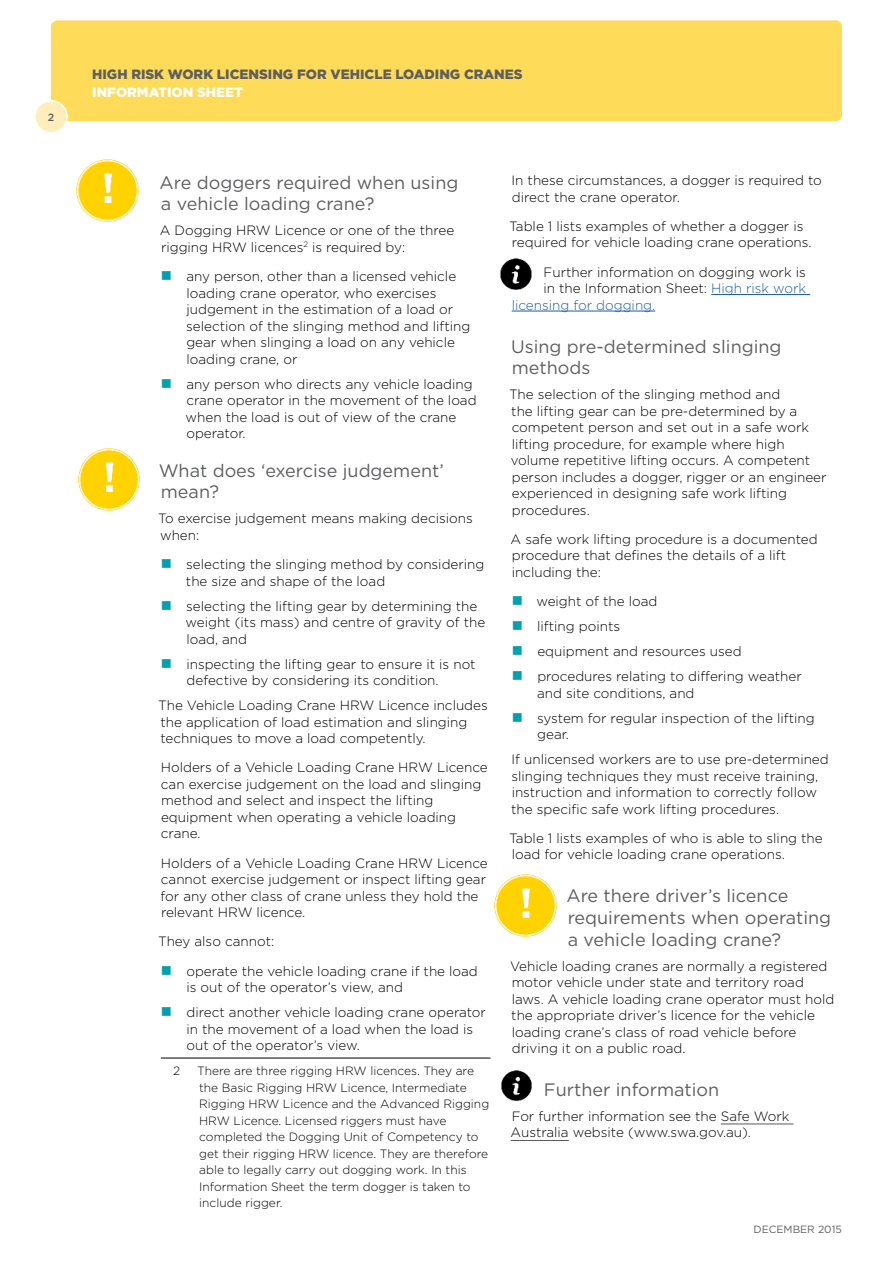
<style>
.page{position:relative;width:893px;height:1263px;background:#fff}
.page>*{position:absolute;margin:0;border:0;box-sizing:border-box;transform-origin:0 0}
.t1{font:18px/21.6px "Gotham";color:#5e5f61}
.t2{font:300 13.5px/16.5px "Gotham";color:#000}
.t3{font:900 13.5px "Gotham";color:#5e5f61}
.t4{font:300 13.5px "Gotham";color:#205d9e}
.t5{font:900 13.5px "Gotham";color:#fff}
.t6{font:300 12px/16.5px "Gotham";color:#000}
.t7{font:10.5px "Gotham";color:#5e5f61}
.t8{font:500 10.5px "Gotham";color:#5e5f61}
.s1{color:#205d9e}
</style>
<div class="page">
<div style="left:51px;top:20px;width:791px;height:101px;background:#ffdb5a;border-radius:6px"></div>
<div style="left:35px;top:101px;width:32px;height:32px;background:#ffeebc;border-radius:50%"></div>
<div style="left:34px;top:100px;width:34px;height:34px;border:2px solid #fff;border-radius:50%"></div>
<hr style="left:161px;top:1058px;width:329px;height:1px;background:#000">
<hr style="left:711px;top:294px;width:99px;height:1px;background:#205d9e">
<hr style="left:512px;top:311px;width:143px;height:1px;background:#205d9e">
<hr style="left:721px;top:1124px;width:72px;height:1px;background:#57585b">
<hr style="left:511px;top:1140px;width:58px;height:1px;background:#57585b">
<img style="left:76px;top:159px;width:63px;height:63px">
<img style="left:78px;top:448px;width:62px;height:63px">
<img style="left:500px;top:258px;width:32px;height:32px">
<img style="left:501px;top:1070px;width:31px;height:32px">
<img style="left:494px;top:874px;width:63px;height:63px">
<p class="t8" style="left:48px;top:112px;width:8px">2</p>
<p class="t3" style="left:92px;top:68px;width:432px">HIGH RISK WORK LICENSING FOR VEHICLE LOADING CRANES</p>
<p class="t5" style="left:92px;top:86px;width:152px">INFORMATION SHEET</p>
<h1 class="t1" style="left:160px;top:173px;width:300px">Are doggers required when using a vehicle loading crane?</h1>
<p class="t2" style="left:160px;top:223px;width:296px">A Dogging HRW Licence or one of the three rigging HRW licences<sup>2</sup> is required by:</p>
<p class="t2" style="left:186px;top:269px;width:286px">any person, other than a licensed vehicle loading crane operator, who exercises judgement in the estimation of a load or selection of the slinging method and lifting gear when slinging a load on any vehicle loading crane, or</p>
<p class="t2" style="left:186px;top:376px;width:293px">any person who directs any vehicle loading crane operator in the movement of the load when the load is out of view of the crane operator.</p>
<h1 class="t1" style="left:159px;top:461px;width:286px">What does ‘exercise judgement’ mean?</h1>
<p class="t2" style="left:158px;top:511px;width:316px">To exercise judgement means making decisions when:</p>
<p class="t2" style="left:186px;top:557px;width:300px">selecting the slinging method by considering the size and shape of the load</p>
<p class="t2" style="left:186px;top:598px;width:301px">selecting the lifting gear by determining the weight (its mass) and centre of gravity of the load, and</p>
<p class="t2" style="left:186px;top:656px;width:291px">inspecting the lifting gear to ensure it is not defective by considering its condition.</p>
<p class="t2" style="left:158px;top:698px;width:331px">The Vehicle Loading Crane HRW Licence includes the application of load estimation and slinging techniques to move a load competently.</p>
<p class="t2" style="left:161px;top:760px;width:328px">Holders of a Vehicle Loading Crane HRW Licence can exercise judgement on the load and slinging method and select and inspect the lifting equipment when operating a vehicle loading crane.</p>
<p class="t2" style="left:161px;top:855px;width:329px">Holders of a Vehicle Loading Crane HRW Licence cannot exercise judgement or inspect lifting gear for any other class of crane unless they hold the relevant HRW licence.</p>
<p class="t2" style="left:186px;top:928px;width:293px;line-height:29.2px;text-indent:-28px">They also cannot:<br>operate the vehicle loading crane if the load</p>
<p class="t2" style="left:186px;top:976px;width:301px;line-height:25px">is out of the operator’s view, and<br>direct another vehicle loading crane operator</p>
<p class="t2" style="left:186px;top:1021px;width:288px">in the movement of a load when the load is out of the operator’s view.</p>
<p class="t6" style="left:173px;top:1063px;width:9px">2</p>
<p class="t6" style="left:197px;top:1063px;width:294px">There are three rigging HRW licences. They are the Basic Rigging HRW Licence, Intermediate Rigging HRW Licence and the Advanced Rigging HRW Licence. Licensed riggers must have completed the Dogging Unit of Competency to get their rigging HRW licence. They are therefore able to legally carry out dogging work. In this Information Sheet the term dogger is taken to include rigger.</p>
<p class="t2" style="left:512px;top:173px;width:312px">In these circumstances, a dogger is required to direct the crane operator.</p>
<p class="t2" style="left:509px;top:219px;width:304px">Table 1 lists examples of whether a dogger is required for vehicle loading crane operations.</p>
<p class="t2" style="left:544px;top:264px;width:264px">Further information on dogging work is</p>
<p class="t2" style="left:544px;top:281px;width:264px">in the Information Sheet: <span class="s1">High risk work</span></p>
<p class="t4" style="left:512px;top:299px;width:145px">licensing for dogging.</p>
<h1 class="t1" style="left:511px;top:336px;width:272px">Using pre-determined slinging methods</h1>
<p class="t2" style="left:509px;top:387px;width:319px">The selection of the slinging method and<br>the lifting gear can be pre-determined by a competent person and set out in a safe work lifting procedure, for example where high volume repetitive lifting occurs. A competent person includes a dogger, rigger or an engineer experienced in designing safe work lifting procedures.</p>
<p class="t2" style="left:511px;top:532px;width:309px">A safe work lifting procedure is a documented procedure that defines the details of a lift including the:</p>
<p class="t2" style="left:536px;top:590px;width:267px;line-height:25px">weight of the load<br>lifting points<br>equipment and resources used procedures relating to differing weather</p>
<p class="t2" style="left:537px;top:681px;width:279px;line-height:25px">and site conditions, and<br>system for regular inspection of the lifting</p>
<p class="t2" style="left:512px;top:723px;width:319px;line-height:25px;text-indent:26px">gear.<br>If unlicensed workers are to use pre-determined</p>
<p class="t2" style="left:511px;top:768px;width:308px;text-align:justify">slinging techniques they must receive training, instruction and information to correctly follow the specific safe work lifting procedures.</p>
<p class="t2" style="left:509px;top:831px;width:315px">Table 1 lists examples of who is able to sling the load for vehicle loading crane operations.</p>
<h1 class="t1" style="left:566px;top:886px;width:266px">Are there driver’s licence requirements when operating a vehicle loading crane?</h1>
<p class="t2" style="left:510px;top:958px;width:326px">Vehicle loading cranes are normally a registered motor vehicle under state and territory road laws. A vehicle loading crane operator must hold the appropriate driver’s licence for the vehicle loading crane’s class of road vehicle before driving it on a public road.</p>
<h1 class="t1" style="left:544px;top:1080px;width:177px">Further information</h1>
<p class="t2" style="left:511px;top:1109px;width:280px">For further information see the Safe Work<br>Australia website (www.swa.gov.au).</p>
<p class="t7" style="left:753px;top:1224px;width:90px">DECEMBER 2015</p>
</div>
